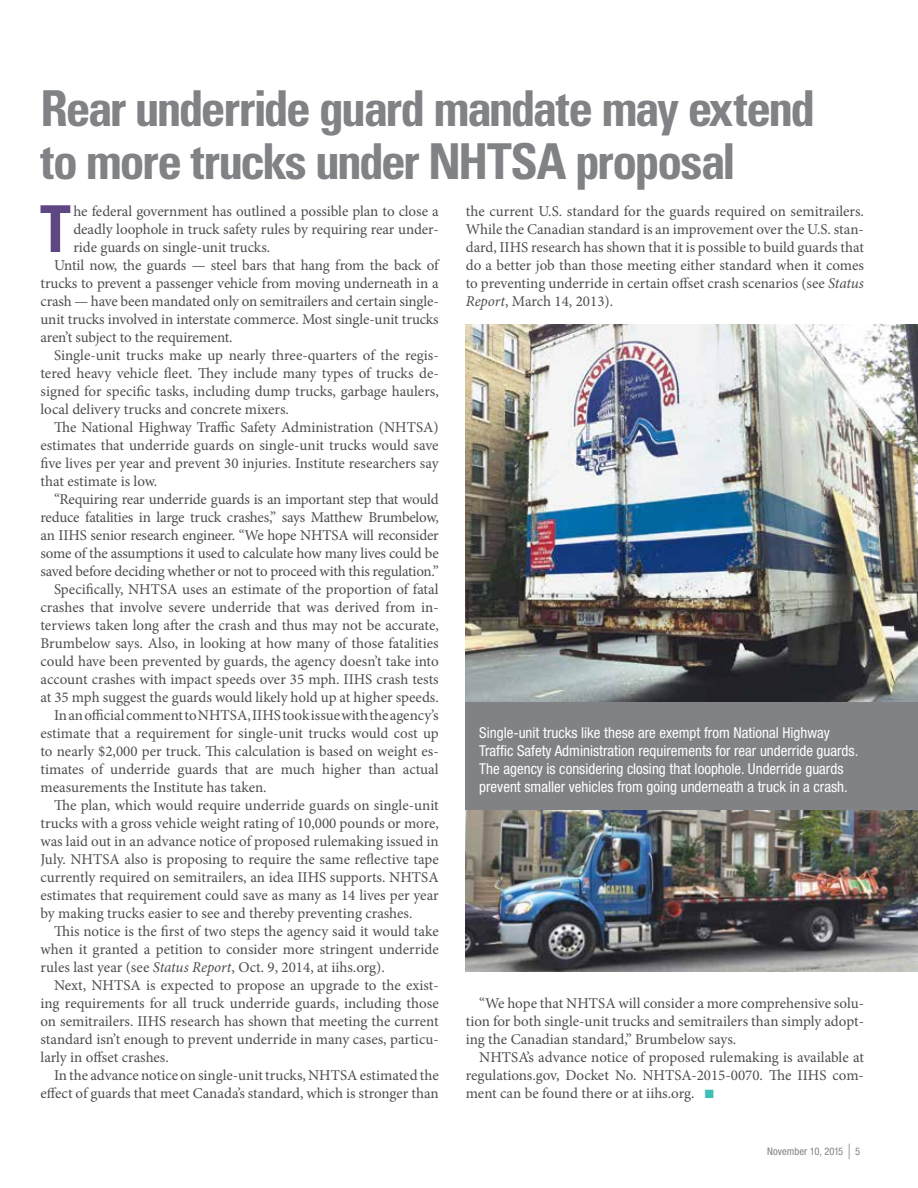
<style>
.page{position:relative;width:918px;height:1188px;background:#fff}
.page>*{position:absolute;margin:0;border:0;box-sizing:border-box;transform-origin:0 0}
.t1{font:700 condensed 65.4px "Helvetica Neue LT Pro";color:#5e4884}
.t2{font:700 condensed 49.5px/52.5px "Univers LT Std";letter-spacing:-.045em;color:#808285}
.t3{font:15px/18px "Minion Pro";letter-spacing:-.005em;color:#4d4d4f;text-align:justify}
.t4{font:condensed 15px/18px "Helvetica Neue LT Pro";color:#fff}
.t5{font:condensed 10.5px "Helvetica Neue LT Pro";color:#808285}
.s1{font-style:italic}
.s2{color:#40beb4}
.s3{font-size:21px}
</style>
<div class="page">
<img style="left:466px;top:324px;width:452px;height:378px">
<img style="left:466px;top:810px;width:452px;height:162px">
<div style="left:466px;top:702px;width:452px;height:108px;background:#808285"></div>
<h2 class="t2" style="left:40px;top:82px;width:776px">Rear underride guard mandate may extend to more trucks under NHTSA proposal</h2>
<h1 class="t1" style="left:40px;top:189px;width:33px">T</h1>
<p class="t3" style="left:73px;top:202px;width:367px">he federal government has outlined a possible plan to close a</p>
<p class="t3" style="left:466px;top:202px;width:400px">the current U.S. standard for the guards required on semitrailers.<br>While the Canadian standard is an improvement over the U.S. stan&shy;dard, IIHS research has shown that it is possible to build guards that do a better job than those meeting either standard when it comes to preventing underride in certain offset crash scenarios (see <span class="s1">Status Report</span>, March 14, 2013).</p>
<p class="t3" style="left:73px;top:220px;width:367px">deadly loophole in truck safety rules by requiring rear under-</p>
<p class="t3" style="left:73px;top:238px;width:198px">ride guards on single-unit trucks.</p>
<p class="t3" style="left:54px;top:256px;width:386px">Until now, the guards — steel bars that hang from the back of</p>
<p class="t3" style="left:41px;top:274px;width:400px">trucks to prevent a passenger vehicle from moving underneath in a</p>
<p class="t3" style="left:41px;top:292px;width:400px">crash — have been mandated only on semitrailers and certain single-</p>
<p class="t3" style="left:41px;top:310px;width:400px">unit trucks involved in interstate commerce. Most single-unit trucks</p>
<p class="t3" style="left:41px;top:328px;width:194px">aren’t subject to the requirement.</p>
<p class="t3" style="left:54px;top:346px;width:386px">Single-unit trucks make up nearly three-quarters of the regis-</p>
<p class="t3" style="left:41px;top:364px;width:400px">tered heavy vehicle fleet. They include many types of trucks de-</p>
<p class="t3" style="left:41px;top:382px;width:400px">signed for specific tasks, including dump trucks, garbage haulers,</p>
<p class="t3" style="left:41px;top:400px;width:250px">local delivery trucks and concrete mixers.</p>
<p class="t3" style="left:54px;top:418px;width:386px">The National Highway Traffic Safety Administration (NHTSA)</p>
<p class="t3" style="left:41px;top:436px;width:400px">estimates that underride guards on single-unit trucks would save</p>
<p class="t3" style="left:41px;top:454px;width:400px">five lives per year and prevent 30 injuries. Institute researchers say</p>
<p class="t3" style="left:41px;top:472px;width:118px">that estimate is low.</p>
<p class="t3" style="left:54px;top:490px;width:386px">“Requiring rear underride guards is an important step that would</p>
<p class="t3" style="left:41px;top:508px;width:400px">reduce fatalities in large truck crashes,” says Matthew Brumbelow,</p>
<p class="t3" style="left:41px;top:526px;width:400px">an IIHS senior research engineer. “We hope NHTSA will reconsider</p>
<p class="t3" style="left:41px;top:544px;width:400px">some of the assumptions it used to calculate how many lives could be</p>
<p class="t3" style="left:41px;top:562px;width:400px">saved before deciding whether or not to proceed with this regulation.”</p>
<p class="t3" style="left:54px;top:580px;width:386px">Specifically, NHTSA uses an estimate of the proportion of fatal</p>
<p class="t3" style="left:41px;top:598px;width:400px">crashes that involve severe underride that was derived from in-</p>
<p class="t3" style="left:41px;top:616px;width:400px">terviews taken long after the crash and thus may not be accurate,</p>
<p class="t3" style="left:41px;top:634px;width:400px">Brumbelow says. Also, in looking at how many of those fatalities</p>
<p class="t3" style="left:41px;top:652px;width:400px">could have been prevented by guards, the agency doesn’t take into</p>
<p class="t3" style="left:41px;top:670px;width:400px">account crashes with impact speeds over 35 mph. IIHS crash tests</p>
<p class="t3" style="left:41px;top:688px;width:400px">at 35 mph suggest the guards would likely hold up at higher speeds.</p>
<p class="t3" style="left:54px;top:706px;width:386px">In an official comment to NHTSA, IIHS took issue with the agency’s</p>
<p class="t3" style="left:41px;top:724px;width:400px">estimate that a requirement for single-unit trucks would cost up</p>
<p class="t3" style="left:41px;top:742px;width:400px">to nearly $2,000 per truck. This calculation is based on weight es-</p>
<p class="t3" style="left:41px;top:760px;width:400px">timates of underride guards that are much higher than actual</p>
<p class="t3" style="left:41px;top:778px;width:228px">measurements the Institute has taken.</p>
<p class="t3" style="left:54px;top:796px;width:386px">The plan, which would require underride guards on single-unit</p>
<p class="t3" style="left:41px;top:814px;width:400px">trucks with a gross vehicle weight rating of 10,000 pounds or more,</p>
<p class="t3" style="left:41px;top:832px;width:400px">was laid out in an advance notice of proposed rulemaking issued in</p>
<p class="t3" style="left:41px;top:850px;width:400px">July. NHTSA also is proposing to require the same reflective tape</p>
<p class="t3" style="left:41px;top:868px;width:400px">currently required on semitrailers, an idea IIHS supports. NHTSA</p>
<p class="t3" style="left:41px;top:886px;width:400px">estimates that requirement could save as many as 14 lives per year</p>
<p class="t3" style="left:41px;top:904px;width:374px">by making trucks easier to see and thereby preventing crashes.</p>
<p class="t3" style="left:54px;top:922px;width:386px">This notice is the first of two steps the agency said it would take</p>
<p class="t3" style="left:41px;top:940px;width:400px">when it granted a petition to consider more stringent underride</p>
<p class="t3" style="left:41px;top:958px;width:346px">rules last year (see <span class="s1">Status Report</span>, Oct. 9, 2014, at iihs.org).</p>
<p class="t3" style="left:54px;top:976px;width:386px">Next, NHTSA is expected to propose an upgrade to the exist-</p>
<p class="t3" style="left:41px;top:994px;width:400px">ing requirements for all truck underride guards, including those</p>
<p class="t3" style="left:41px;top:1012px;width:400px">on semitrailers. IIHS research has shown that meeting the current</p>
<p class="t3" style="left:41px;top:1030px;width:400px">standard isn’t enough to prevent underride in many cases, particu-</p>
<p class="t3" style="left:41px;top:1048px;width:130px">larly in offset crashes.</p>
<p class="t3" style="left:54px;top:1066px;width:386px">In the advance notice on single-unit trucks, NHTSA estimated the</p>
<p class="t3" style="left:41px;top:1084px;width:400px">effect of guards that meet Canada’s standard, which is stronger than</p>
<p class="t4" style="left:479px;top:724px;width:381px">Single-unit trucks like these are exempt from National Highway Traffic Safety Administration requirements for rear underride guards.<br>The agency is considering closing that loophole. Underride guards prevent smaller vehicles from going underneath a truck in a crash.</p>
<p class="t3" style="left:466px;top:994px;width:400px;text-indent:14px">“We hope that NHTSA will consider a more comprehensive solu&shy;tion for both single-unit trucks and semitrailers than simply adopt&shy;ing the Canadian standard,” Brumbelow says.</p>
<p class="t3" style="left:466px;top:1048px;width:400px;text-indent:14px">NHTSA’s advance notice of proposed rulemaking is available at regulations.gov, Docket No. NHTSA-2015-0070. The IIHS com&shy;ment can be found there or at iihs.org. <span class="s2">■</span></p>
<p class="t5" style="left:767px;top:1145px;width:95px">November 10, 2015 <span class="s3">|</span> 5</p>
</div>
